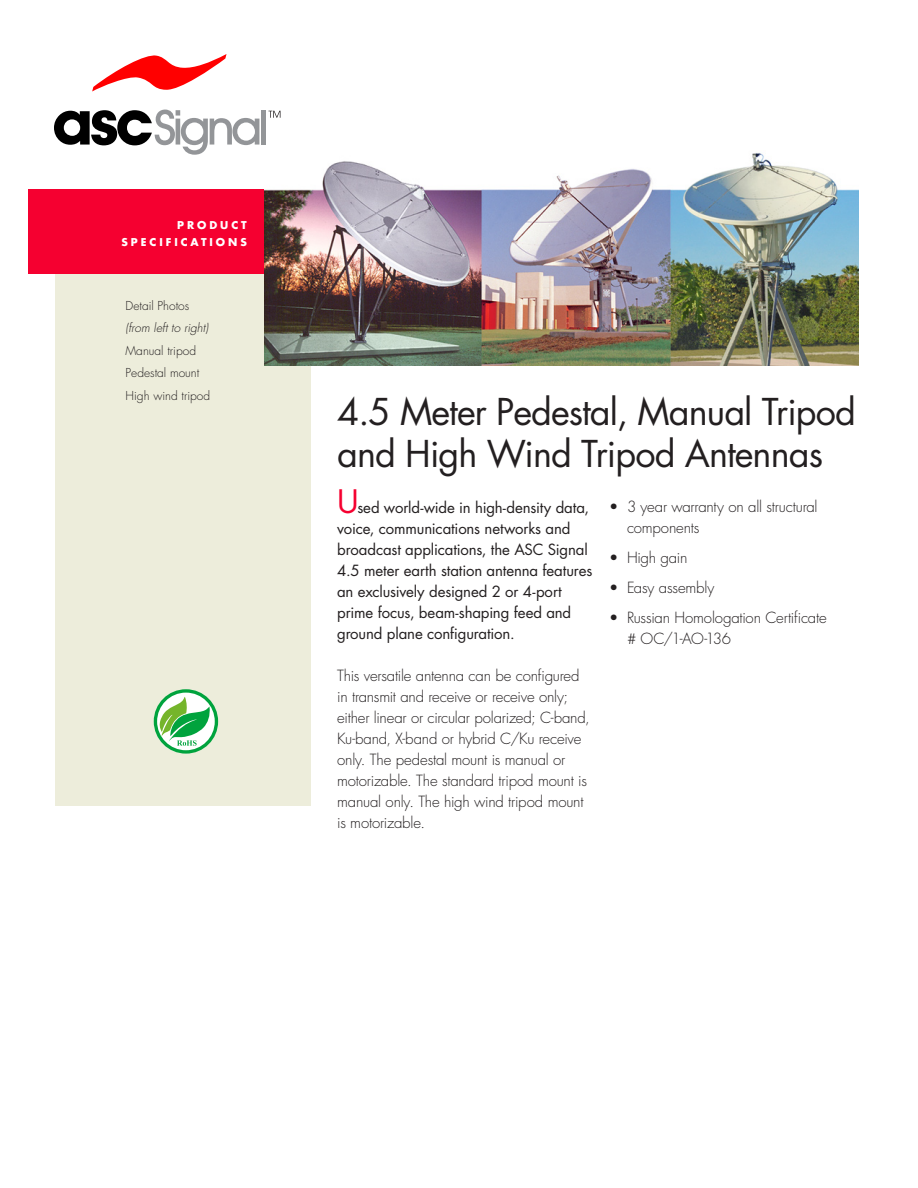
<style>
.page{position:relative;width:918px;height:1188px;background:#fff}
.page>*{position:absolute;margin:0;border:0;box-sizing:border-box;transform-origin:0 0}
.t1{font:36px/42px "Futura Std";letter-spacing:-.025em;color:#231f20}
.t2{font:300 15px/21px "Futura Std";letter-spacing:-.015em;color:#231f20}
.t3{font:15px/21px "Futura Std";letter-spacing:-.01em;color:#231f20}
.t4{font:300 12px "Futura Std";color:#231f20}
.t5{font:italic 300 12px "Futura Std";color:#231f20}
.t6{font:700 10.5px "Futura Std";letter-spacing:.28em;color:#fff}
.s1{font-size:31.5px;color:#f50030}
</style>
<div class="page">
<div style="left:55px;top:189px;width:255px;height:617px;background:#ededdb"></div>
<div style="left:28px;top:189px;width:278px;height:85px;background:#f50030"></div>
<img style="left:265px;top:153px;width:594px;height:213px">
<svg style="left:154px;top:689px;width:64px;height:65px"></svg>
<svg style="left:54px;top:110px;width:205px;height:45px"></svg>
<div style="left:261px;top:110px;width:5px;height:35px;background:#939598"></div>
<svg style="left:92px;top:54px;width:135px;height:38px"></svg>
<svg style="left:269px;top:111px;width:11px;height:7px"></svg>
<p class="t6" style="left:177px;top:218px;width:71px">PRODUCT</p>
<p class="t6" style="left:122px;top:235px;width:127px">SPECIFICATIONS</p>
<p class="t4" style="left:126px;top:298px;width:65px">Detail Photos</p>
<p class="t5" style="left:126px;top:320px;width:84px">(from left to right)</p>
<p class="t4" style="left:126px;top:343px;width:72px">Manual tripod</p>
<p class="t4" style="left:126px;top:365px;width:75px">Pedestal mount</p>
<p class="t4" style="left:126px;top:388px;width:86px">High wind tripod</p>
<p class="t1" style="left:337px;top:391px;width:520px">4.5 Meter Pedestal, Manual Tripod and High Wind Tripod Antennas</p>
<p class="t3" style="left:337px;top:497px;width:257px"><span class="s1">U</span>sed world-wide in high-density data, voice, communications networks and broadcast applications, the ASC Signal 4.5 meter earth station antenna features an exclusively designed 2 or 4-port prime focus, beam-shaping feed and ground plane configuration.</p>
<p class="t2" style="left:337px;top:665px;width:254px">This versatile antenna can be configured in transmit and receive or receive only; either linear or circular polarized; C-band, Ku-band, X-band or hybrid C/Ku receive only. The pedestal mount is manual or motorizable. The standard tripod mount is manual only. The high wind tripod mount is motorizable.</p>
<p class="t2" style="left:627px;top:497px;width:192px;text-indent:-18px">• 3 year warranty on all structural components</p>
<p class="t2" style="left:609px;top:548px;width:80px">• High gain</p>
<p class="t2" style="left:609px;top:578px;width:107px">• Easy assembly</p>
<p class="t2" style="left:627px;top:608px;width:201px;text-indent:-18px">• Russian Homologation Certificate # OC/1-AO-136</p>
</div>
